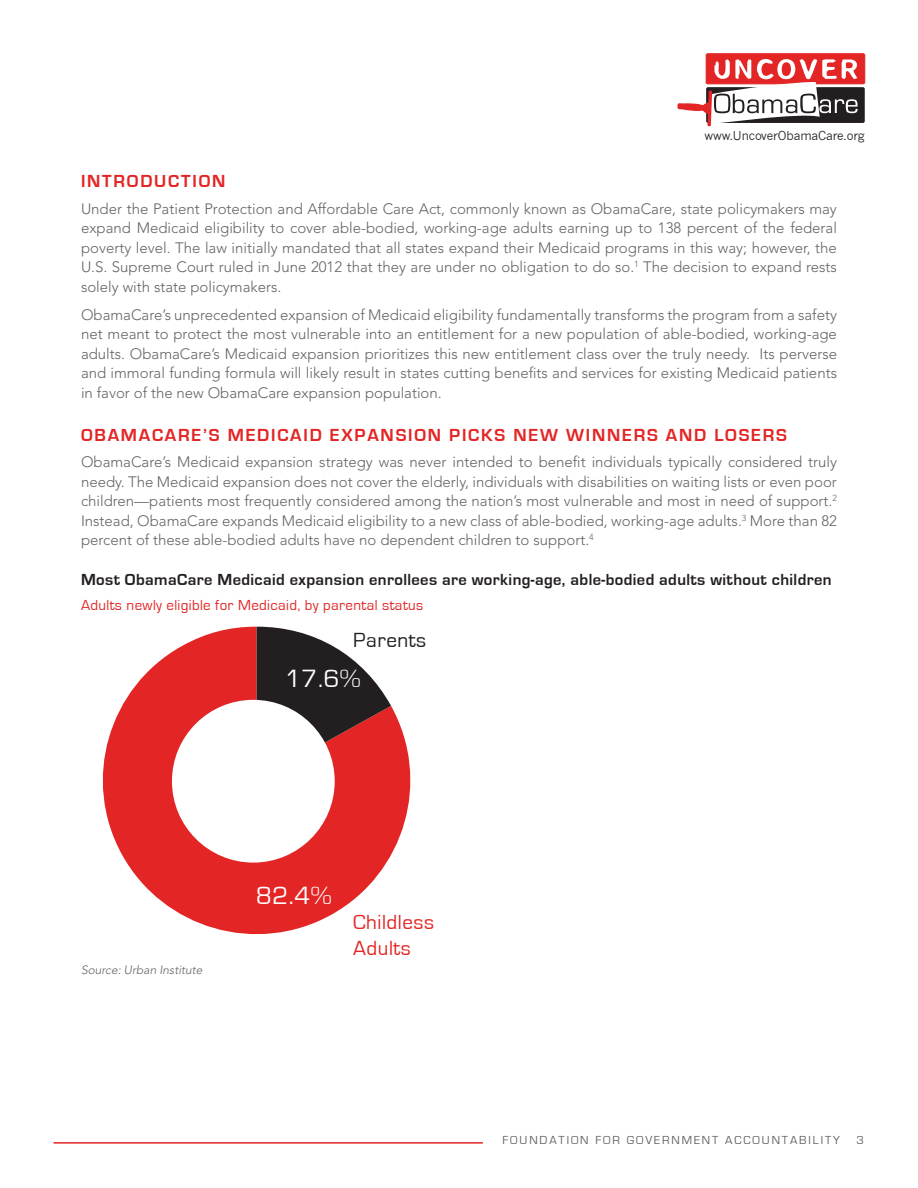
<style>
.page{position:relative;width:918px;height:1188px;background:#fff}
.page>*{position:absolute;margin:0;border:0;box-sizing:border-box;transform-origin:0 0}
.t1{font:25.8px "Eurostile";color:#fff}
.t2{font:21px/25.3px "Eurostile";letter-spacing:.025em;color:#e32525}
.t3{font:21px "Eurostile";letter-spacing:.025em;color:#231f20}
.t4{font:700 18px "Eurostile";letter-spacing:.1em;color:#e32525}
.t5{font:700 16.5px "Eurostile";letter-spacing:.025em;color:#231f20}
.t6{font:300 15px/19.5px "Avenir LT Std";color:#636366;text-align:justify}
.t7{font:15px "Eurostile";letter-spacing:.025em;color:#e32525}
.t8{font:12px "Eurostile";letter-spacing:.16em;color:#636366}
.t9{font:12px "News Gothic";letter-spacing:-.01em;color:#231f20}
.t10{font:italic 300 12px "Avenir LT Std";color:#636366}
</style>
<div class="page">
<hr style="left:54px;top:1142px;width:428px;height:2px;background:#e32525">
<div style="left:706px;top:54px;width:159px;height:30px;background:#e32525;border-radius:2px"></div>
<div style="left:706px;top:87px;width:159px;height:36px;background:#231f20;border-radius:2px"></div>
<svg style="left:677px;top:53px;width:181px;height:74px"></svg>
<svg style="left:102px;top:627px;width:309px;height:308px;fill:#e32525"></svg>
<svg style="left:257px;top:627px;width:134px;height:153px"></svg>
<div style="left:172px;top:700px;width:163px;height:163px;background:#fff;border-radius:50%"></div>
<p class="t9" style="left:705px;top:128px;width:162px">www.UncoverObamaCare.org</p>
<p class="t4" style="left:81px;top:172px;width:146px">Introduction</p>
<p class="t6" style="left:81px;top:199px;width:758px">Under the Patient Protection and Affordable Care Act, commonly known as ObamaCare, state policymakers may expand Medicaid eligibility to cover able-bodied, working-age adults earning up to 138 percent of the federal poverty level. The law initially mandated that all states expand their Medicaid programs in this way; however, the U.S. Supreme Court ruled in June 2012 that they are under no obligation to do so.<sup>1</sup> The decision to expand rests solely with state policymakers.</p>
<p class="t6" style="left:81px;top:305px;width:758px">ObamaCare’s unprecedented expansion of Medicaid eligibility fundamentally transforms the program from a safety net meant to protect the most vulnerable into an entitlement for a new population of able-bodied, working-age adults. ObamaCare’s Medicaid expansion prioritizes this new entitlement class over the truly needy. Its perverse and immoral funding formula will likely result in states cutting benefits and services for existing Medicaid patients in favor of the new ObamaCare expansion population.</p>
<p class="t4" style="left:81px;top:425px;width:708px">ObamaCare’s Medicaid expansion picks new winners and losers</p>
<p class="t6" style="left:81px;top:452px;width:758px">ObamaCare’s Medicaid expansion strategy was never intended to benefit individuals typically considered truly needy. The Medicaid expansion does not cover the elderly, individuals with disabilities on waiting lists or even poor children—patients most frequently considered among the nation’s most vulnerable and most in need of support.<sup>2<br></sup>Instead, ObamaCare expands Medicaid eligibility to a new class of able-bodied, working-age adults.<sup>3</sup> More than 82 percent of these able-bodied adults have no dependent children to support.<sup>4</sup></p>
<p class="t5" style="left:81px;top:571px;width:752px">Most ObamaCare Medicaid expansion enrollees are working-age, able-bodied adults without children</p>
<p class="t7" style="left:81px;top:597px;width:344px">Adults newly eligible for Medicaid, by parental status</p>
<h2 class="t3" style="left:353px;top:629px;width:75px">Parents</h2>
<h1 class="t1" style="left:285px;top:665px;width:77px">17.6%</h1>
<p class="t10" style="left:81px;top:962px;width:123px">Source: Urban Institute</p>
<h1 class="t1" style="left:256px;top:881px;width:77px">82.4%</h1>
<h2 class="t2" style="left:353px;top:910px;width:82px">Childless<br>Adults</h2>
<p class="t8" style="left:502px;top:1134px;width:233px">foundation for government acco</p>
<p class="t8" style="left:762px;top:1134px;width:80px">untab il ity</p>
<p class="t8" style="left:857px;top:1134px;width:9px">3</p>
</div>
